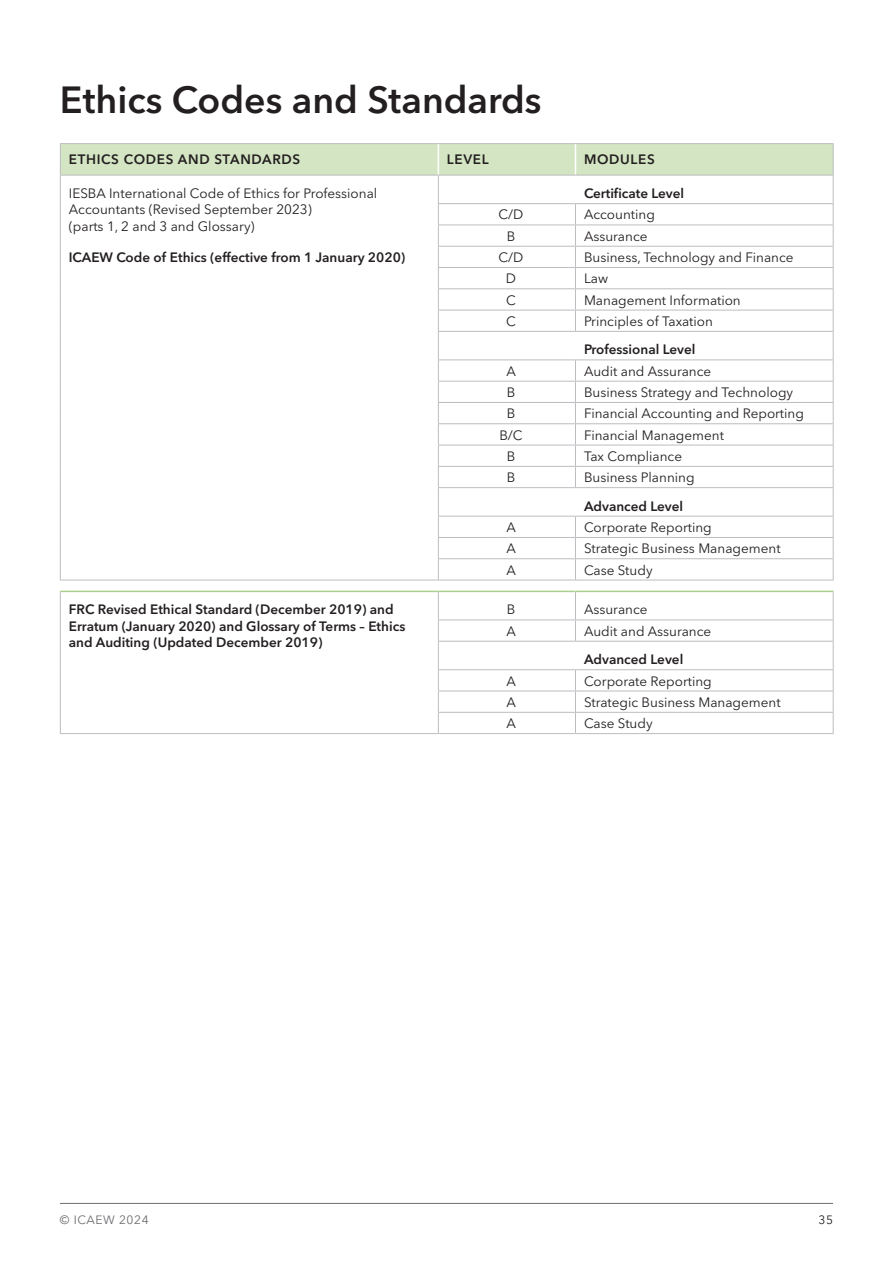
<style>
.page{position:relative;width:893px;height:1263px;background:#fff}
.page>*{position:absolute;margin:0;border:0;box-sizing:border-box;transform-origin:0 0}
.t1{font:600 37.5px "Avenir Next LT Pro";color:#231f20}
.t2{font:13.5px/16.2px "Avenir Next LT Pro";color:#231f20}
.t3{font:600 13.5px/16.2px "Avenir Next LT Pro";color:#231f20}
.t4{font:600 13.5px "Avenir Next LT Pro";letter-spacing:.05em;color:#231f20}
.t5{font:12px "Avenir Next LT Pro";letter-spacing:.05em;color:#6c6d70}
.t6{font:12px "Avenir Next LT Pro";color:#231f20}
</style>
<div class="page">
<hr style="left:60px;top:1203px;width:773px;height:1px;background:#6c6d70">
<hr style="left:60px;top:591px;width:378px;height:1px;background:#accf8f">
<hr style="left:438px;top:591px;width:137px;height:1px;background:#accf8f">
<hr style="left:575px;top:591px;width:258px;height:1px;background:#accf8f">
<hr style="left:438px;top:641px;width:137px;height:1px;background:#bcbdc0">
<hr style="left:575px;top:641px;width:258px;height:1px;background:#bcbdc0">
<hr style="left:438px;top:669px;width:137px;height:1px;background:#bcbdc0">
<hr style="left:575px;top:669px;width:258px;height:1px;background:#bcbdc0">
<hr style="left:438px;top:691px;width:137px;height:1px;background:#bcbdc0">
<hr style="left:575px;top:691px;width:258px;height:1px;background:#bcbdc0">
<hr style="left:438px;top:712px;width:137px;height:1px;background:#bcbdc0">
<hr style="left:575px;top:712px;width:258px;height:1px;background:#bcbdc0">
<svg style="left:575px;top:670px;width:1px;height:63px"></svg>
<hr style="left:60px;top:733px;width:378px;height:1px;background:#bcbdc0">
<hr style="left:438px;top:733px;width:137px;height:1px;background:#bcbdc0">
<hr style="left:575px;top:733px;width:258px;height:1px;background:#bcbdc0">
<svg style="left:60px;top:144px;width:774px;height:436px"></svg>
<hr style="left:60px;top:580px;width:378px;height:1px;background:#bcbdc0">
<hr style="left:438px;top:580px;width:137px;height:1px;background:#bcbdc0">
<hr style="left:575px;top:580px;width:258px;height:1px;background:#bcbdc0">
<svg style="left:438px;top:592px;width:1px;height:141px"></svg>
<svg style="left:575px;top:592px;width:1px;height:49px"></svg>
<svg style="left:833px;top:592px;width:1px;height:141px"></svg>
<hr style="left:438px;top:619px;width:137px;height:1px;background:#bcbdc0">
<hr style="left:575px;top:619px;width:258px;height:1px;background:#bcbdc0">
<svg style="left:60px;top:592px;width:1px;height:141px"></svg>
<hr style="left:60px;top:143px;width:378px;height:1px;background:#bcbdc0">
<hr style="left:60px;top:144px;width:1px;height:31px;background:#bcbdc0">
<hr style="left:438px;top:143px;width:137px;height:1px;background:#bcbdc0">
<hr style="left:575px;top:143px;width:258px;height:1px;background:#bcbdc0">
<hr style="left:833px;top:144px;width:1px;height:31px;background:#bcbdc0">
<hr style="left:60px;top:175px;width:378px;height:1px;background:#bcbdc0">
<hr style="left:438px;top:175px;width:137px;height:1px;background:#bcbdc0">
<hr style="left:575px;top:175px;width:258px;height:1px;background:#bcbdc0">
<h1 class="t1" style="left:60px;top:78px;width:483px">Ethics Codes and Standards</h1>
<p class="t4" style="left:69px;top:152px;width:233px">ETHICS CODES AND STANDARDS</p>
<p class="t3" style="left:447px;top:152px;width:43px">LEVEL</p>
<p class="t4" style="left:584px;top:152px;width:72px">MODULES</p>
<p class="t2" style="left:69px;top:185px;width:310px">IESBA International Code of Ethics for Professional<br>Accountants (Revised September 2023)<br>(parts 1, 2 and 3 and Glossary)</p>
<p class="t3" style="left:584px;top:185px;width:102px">Certificate Level</p>
<p class="t2" style="left:498px;top:207px;width:26px">C/D</p>
<p class="t2" style="left:584px;top:207px;width:72px">Accounting</p>
<p class="t2" style="left:507px;top:228px;width:10px">B</p>
<p class="t2" style="left:584px;top:228px;width:65px">Assurance</p>
<p class="t3" style="left:69px;top:249px;width:338px">ICAEW Code of Ethics (effective from 1 January 2020)</p>
<p class="t2" style="left:498px;top:249px;width:26px">C/D</p>
<p class="t2" style="left:584px;top:249px;width:211px">Business, Technology and Finance</p>
<p class="t2" style="left:506px;top:270px;width:12px">D</p>
<p class="t2" style="left:584px;top:270px;width:26px">Law</p>
<p class="t2" style="left:506px;top:292px;width:11px">C</p>
<p class="t2" style="left:584px;top:292px;width:158px">Management Information</p>
<p class="t2" style="left:506px;top:313px;width:11px">C</p>
<p class="t2" style="left:584px;top:313px;width:131px">Principles of Taxation</p>
<p class="t3" style="left:584px;top:341px;width:113px">Professional Level</p>
<p class="t2" style="left:506px;top:363px;width:11px">A</p>
<p class="t2" style="left:584px;top:363px;width:129px">Audit and Assurance</p>
<p class="t2" style="left:507px;top:384px;width:10px">B</p>
<p class="t2" style="left:584px;top:384px;width:211px">Business Strategy and Technology</p>
<p class="t2" style="left:507px;top:405px;width:10px">B</p>
<p class="t2" style="left:584px;top:405px;width:221px">Financial Accounting and Reporting</p>
<p class="t2" style="left:499px;top:427px;width:25px">B/C</p>
<p class="t2" style="left:584px;top:427px;width:141px">Financial Management</p>
<p class="t2" style="left:507px;top:448px;width:10px">B</p>
<p class="t2" style="left:584px;top:448px;width:100px">Tax Compliance</p>
<p class="t2" style="left:507px;top:469px;width:10px">B</p>
<p class="t2" style="left:584px;top:469px;width:112px">Business Planning</p>
<p class="t3" style="left:584px;top:498px;width:101px">Advanced Level</p>
<p class="t2" style="left:506px;top:519px;width:11px">A</p>
<p class="t2" style="left:584px;top:519px;width:129px">Corporate Reporting</p>
<p class="t2" style="left:506px;top:540px;width:11px">A</p>
<p class="t2" style="left:584px;top:540px;width:198px">Strategic Business Management</p>
<p class="t2" style="left:506px;top:562px;width:11px">A</p>
<p class="t2" style="left:584px;top:562px;width:70px">Case Study</p>
<p class="t3" style="left:69px;top:601px;width:338px">FRC Revised Ethical Standard (December 2019) and<br>Erratum (January 2020) and Glossary of Terms – Ethics and Auditing (Updated December 2019)</p>
<p class="t2" style="left:507px;top:602px;width:10px">B</p>
<p class="t2" style="left:584px;top:602px;width:65px">Assurance</p>
<p class="t2" style="left:506px;top:623px;width:11px">A</p>
<p class="t2" style="left:584px;top:623px;width:129px">Audit and Assurance</p>
<p class="t3" style="left:584px;top:651px;width:101px">Advanced Level</p>
<p class="t2" style="left:506px;top:673px;width:11px">A</p>
<p class="t2" style="left:584px;top:673px;width:129px">Corporate Reporting</p>
<p class="t2" style="left:506px;top:694px;width:11px">A</p>
<p class="t2" style="left:584px;top:694px;width:198px">Strategic Business Management</p>
<p class="t2" style="left:506px;top:715px;width:11px">A</p>
<p class="t2" style="left:584px;top:715px;width:70px">Case Study</p>
<p class="t5" style="left:60px;top:1212px;width:90px">© ICAEW 2024</p>
<p class="t6" style="left:818px;top:1212px;width:16px">35</p>
</div>
